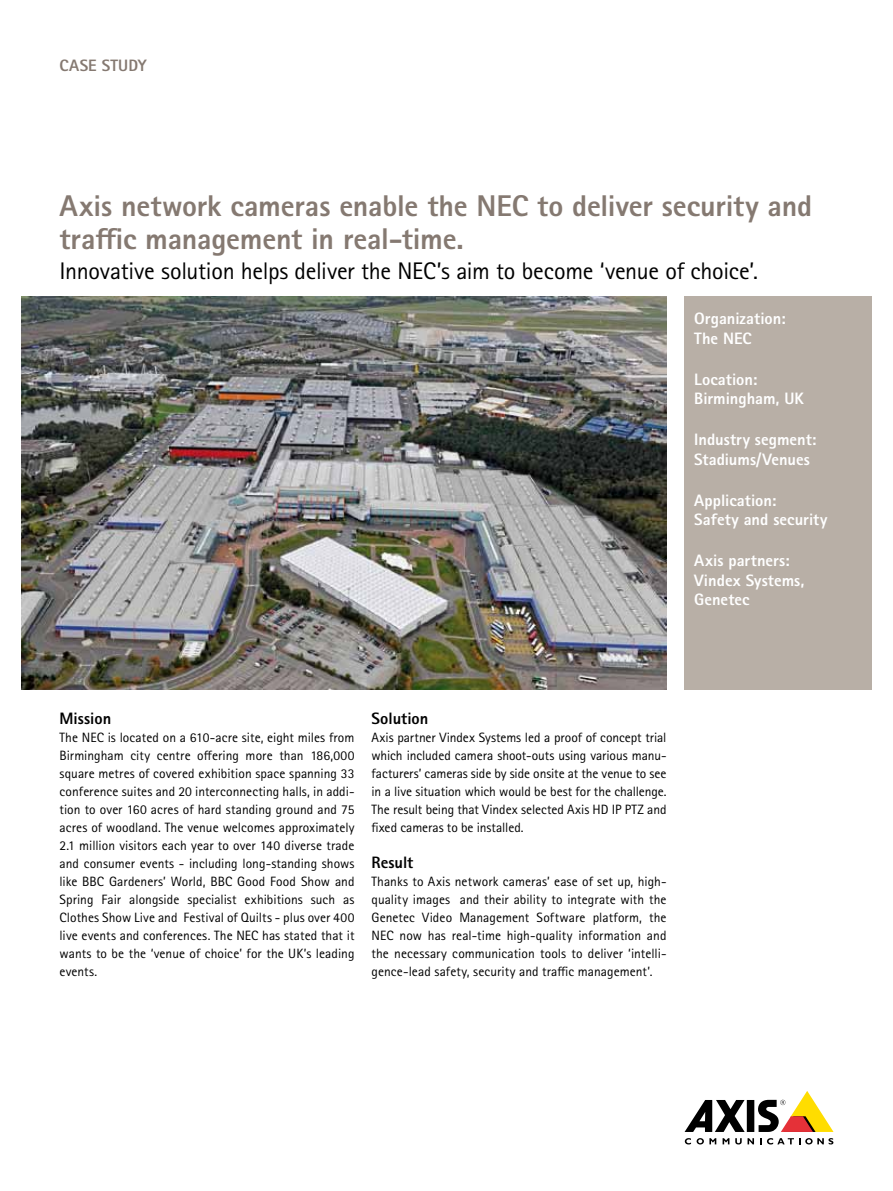
<style>
.page{position:relative;width:893px;height:1191px;background:#fff}
.page>*{position:absolute;margin:0;border:0;box-sizing:border-box;transform-origin:0 0}
.t1{font:800 30px/33px "Rotis Sans Serif Pro";letter-spacing:-.005em;color:#857971}
.t2{font:24px "Rotis Sans Serif Pro";letter-spacing:-.01em;color:#000}
.t3{font:800 16.5px/19.5px "Rotis Sans Serif Pro";color:#fff}
.t4{font:800 16.5px "Rotis Sans Serif Pro";color:#000}
.t5{font:800 16.5px "Rotis Sans Serif Pro";letter-spacing:.01em;color:#857971}
.t6{font:13.5px/18px "Rotis Sans Serif Pro";letter-spacing:.005em;color:#000;text-align:justify}
</style>
<div class="page">
<div style="left:747px;top:1100px;width:7px;height:32px;background:#000"></div>
<svg style="left:685px;top:1100px;width:60px;height:32px"></svg>
<svg style="left:758px;top:1091px;width:75px;height:41px"></svg>
<svg style="left:685px;top:1138px;width:6px;height:6px"></svg>
<svg style="left:697px;top:1138px;width:19px;height:6px"></svg>
<svg style="left:723px;top:1138px;width:6px;height:6px"></svg>
<svg style="left:735px;top:1138px;width:19px;height:6px"></svg>
<svg style="left:760px;top:1138px;width:73px;height:6px"></svg>
<div style="left:684px;top:296px;width:188px;height:393px;background:#b8afa6"></div>
<img style="left:21px;top:296px;width:645px;height:393px">
<p class="t5" style="left:60px;top:55px;width:89px">CASE STUDY</p>
<h1 class="t1" style="left:60px;top:189px;width:754px">Axis network cameras enable the NEC to deliver security and traffic management in real-time.</h1>
<h2 class="t2" style="left:60px;top:256px;width:700px">Innovative solution helps deliver the NEC’s aim to become ‘venue of choice’.</h2>
<p class="t3" style="left:694px;top:308px;width:93px">Organization:<br>The NEC</p>
<p class="t3" style="left:694px;top:369px;width:111px">Location:<br>Birmingham, UK</p>
<p class="t3" style="left:694px;top:430px;width:124px">Industry segment:<br>Stadiums/Venues</p>
<p class="t3" style="left:694px;top:490px;width:135px">Application:<br>Safety and security</p>
<p class="t3" style="left:694px;top:551px;width:112px">Axis partners:<br>Vindex Systems,<br>Genetec</p>
<p class="t4" style="left:60px;top:707px;width:53px">Mission</p>
<p class="t6" style="left:60px;top:728px;width:297px">The NEC is located on a 610-acre site, eight miles from Birmingham city centre offering more than 186,000 square metres of covered exhibition space spanning 33 conference suites and 20 interconnecting halls, in addi&shy;tion to over 160 acres of hard standing ground and 75 acres of woodland. The venue welcomes approximately 2.1 million visitors each year to over 140 diverse trade and consumer events - including long-standing shows like BBC Gardeners’ World, BBC Good Food Show and Spring Fair alongside specialist exhibitions such as Clothes Show Live and Festival of Quilts - plus over 400 live events and conferences. The NEC has stated that it wants to be the ‘venue of choice’ for the UK’s leading events.</p>
<p class="t4" style="left:372px;top:707px;width:58px">Solution</p>
<p class="t6" style="left:372px;top:728px;width:296px">Axis partner Vindex Systems led a proof of concept trial which included camera shoot-outs using various manu&shy;facturers’ cameras side by side onsite at the venue to see in a live situation which would be best for the challenge.<br>The result being that Vindex selected Axis HD IP PTZ and fixed cameras to be installed.</p>
<p class="t4" style="left:372px;top:851px;width:43px">Result</p>
<p class="t6" style="left:372px;top:872px;width:296px">Thanks to Axis network cameras’ ease of set up, high&shy;quality images and their ability to integrate with the Genetec Video Management Software platform, the NEC now has real-time high-quality information and the necessary communication tools to deliver ‘intelli&shy;gence-lead safety, security and traffic management’.</p>
</div>
